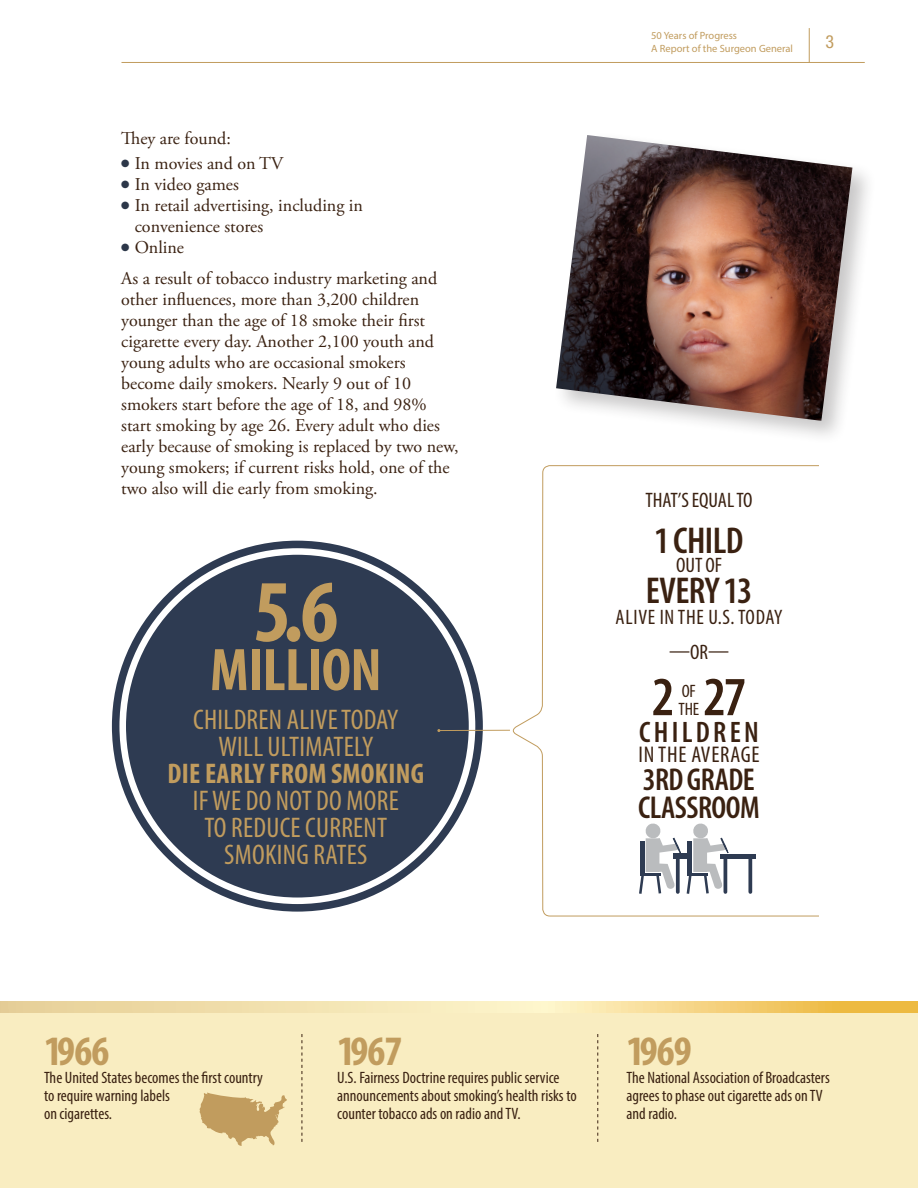
<style>
.page{position:relative;width:918px;height:1188px;background:#fff}
.page>*{position:absolute;margin:0;border:0;box-sizing:border-box;transform-origin:0 0}
.t1{font:700 condensed 88.95px "Myriad Pro";color:#c19c5e}
.t2{font:700 condensed 60.6px "Myriad Pro";letter-spacing:-.01em;color:#c19c5e}
.t3{font:600 condensed 55.5px "Myriad Pro";color:#3a2111}
.t4{font:700 condensed 42px "Myriad Pro";letter-spacing:-.02em;color:#c19c5e}
.t5{font:600 condensed 37.5px "Myriad Pro";letter-spacing:-.015em;color:#3a2111}
.t6{font:600 condensed 31.8px/27.8px "Myriad Pro";letter-spacing:-.015em;color:#3a2111}
.t7{font:600 condensed 29.7px "Myriad Pro";letter-spacing:.11em;color:#3a2111}
.t8{font:condensed 28.5px/27px "Myriad Pro";letter-spacing:.01em;color:#c19c5e;text-align:center}
.t9{font:condensed 22.8px "Myriad Pro";letter-spacing:.035em;color:#3a2111}
.t10{font:condensed 21px/35px "Myriad Pro";letter-spacing:.035em;color:#3a2111;text-align:center}
.t11{font:condensed 21px "Myriad Pro";color:#3a2111}
.Lbody{font:18px/21px "Adobe Garamond Pro";color:#3a2111}
.t12{font:condensed 18px/18px "Myriad Pro";color:#3a2111}
.t13{font:condensed 18px "Helvetica Neue LT Pro";color:#c19c5e}
.t14{font:condensed 16.5px/18px "Myriad Pro";color:#3a2111}
.t15{font:10.5px/12.6px "Myriad Pro";color:#c19c5e}
.t16{font:10.5px/21px "Zapf Dingbats ITC";color:#2c3749;text-align:justify}
.s1{font-weight:700}
</style>
<div class="page">
<hr style="left:809px;top:28px;width:1px;height:35px;background:#c19c5e">
<hr style="left:122px;top:62px;width:743px;height:1px;background:#c19c5e">
<div style="left:0;top:1001px;width:918px;height:187px;background:#f9edc1"></div>
<svg style="left:0;top:1001px;width:918px;height:11px"></svg>
<svg style="left:597px;top:1034px;width:1px;height:108px"></svg>
<svg style="left:302px;top:1034px;width:1px;height:108px"></svg>
<svg style="left:199px;top:1092px;width:88px;height:54px"></svg>
<div style="left:552px;top:131px;width:325px;height:315px;background:#231f20;opacity:.25"></div>
<img style="left:556px;top:135px;width:296px;height:286px">
<svg style="left:513px;top:152px;width:307px;height:765px"></svg>
<div style="left:126px;top:555px;width:343px;height:343px;background:#2e3b52;border-radius:50%"></div>
<hr style="left:439px;top:730px;width:71px;height:1px;background:#c19c5e">
<div style="left:646px;top:838px;width:13px;height:34px;background:#babcbe"></div>
<svg style="left:645px;top:823px;width:36px;height:31px"></svg>
<svg style="left:639px;top:863px;width:36px;height:31px"></svg>
<hr style="left:640px;top:841px;width:4px;height:34px;background:#2e3b52">
<hr style="left:640px;top:873px;width:21px;height:3px;background:#2e3b52">
<div style="left:673px;top:854px;width:18px;height:5px;background:#2e3b52"></div>
<svg style="left:676px;top:859px;width:4px;height:33px"></svg>
<div style="left:693px;top:838px;width:14px;height:34px;background:#babcbe"></div>
<svg style="left:692px;top:823px;width:37px;height:31px"></svg>
<svg style="left:687px;top:863px;width:36px;height:31px"></svg>
<hr style="left:688px;top:841px;width:4px;height:34px;background:#2e3b52">
<hr style="left:688px;top:873px;width:20px;height:3px;background:#2e3b52">
<hr style="left:721px;top:854px;width:35px;height:4px;background:#2e3b52">
<hr style="left:724px;top:857px;width:3px;height:35px;background:#2e3b52">
<svg style="left:748px;top:858px;width:4px;height:34px"></svg>
<p class="Lbody" style="left:121px;top:128px;width:111px">They are found:</p>
<p class="t16" style="left:121px;top:153px;width:10px">● ● ●</p>
<p class="t16" style="left:121px;top:237px;width:10px">●</p>
<p class="Lbody" style="left:135px;top:154px;width:150px">In movies and on TV</p>
<p class="Lbody" style="left:135px;top:175px;width:106px">In video games</p>
<p class="Lbody" style="left:135px;top:196px;width:230px">In retail advertising, including in convenience stores</p>
<p class="Lbody" style="left:135px;top:238px;width:51px">Online</p>
<p class="Lbody" style="left:121px;top:268px;width:339px">As a result of tobacco industry marketing and other influences, more than 3,200 children younger than the age of 18 smoke their first cigarette every day. Another 2,100 youth and young adults who are occasional smokers become daily smokers. Nearly 9 out of 10 smokers start before the age of 18, and 98% start smoking by age 26. Every adult who dies early because of smoking is replaced by two new, young smokers; if current risks hold, one of the two also will die early from smoking.</p>
<p class="t1" style="left:253px;top:556px;width:86px">5.6</p>
<p class="t2" style="left:210px;top:632px;width:173px">MILLION</p>
<p class="t8" style="left:168px;top:705px;width:258px">CHILDREN ALIVE TODAY<br>WILL ULTIMATELY<br><span class="s1">DIE EARLY FROM SMOKING<br></span>IF WE DO NOT DO MORE<br>TO REDUCE CURRENT<br>SMOKING RATES</p>
<p class="t15" style="left:651px;top:29px;width:143px">50 Years of Progress<br>A Report of the Surgeon General</p>
<p class="t13" style="left:825px;top:31px;width:10px">3</p>
<p class="t11" style="left:645px;top:487px;width:109px">THAT’S EQUAL TO</p>
<p class="t5" style="left:654px;top:517px;width:91px">1 CHILD</p>
<p class="t11" style="left:676px;top:553px;width:47px">OUT OF</p>
<p class="t5" style="left:646px;top:567px;width:108px">EVERY 13</p>
<p class="t10" style="left:616px;top:599px;width:168px">ALIVE IN THE U.S. TODAY —OR—</p>
<p class="t3" style="left:652px;top:663px;width:96px">2 27</p>
<p class="t7" style="left:639px;top:714px;width:121px">CHILDREN</p>
<p class="t9" style="left:638px;top:741px;width:123px">IN THE AVERAGE</p>
<p class="t6" style="left:638px;top:765px;width:123px">3RD GRADE<br>CLASSROOM</p>
<p class="t12" style="left:678px;top:682px;width:22px">OF<br>THE</p>
<h2 class="t4" style="left:44px;top:1025px;width:67px">1966</h2>
<p class="t14" style="left:44px;top:1069px;width:220px">The United States becomes the first country to require warning labels<br>on cigarettes.</p>
<h2 class="t4" style="left:337px;top:1025px;width:67px">1967</h2>
<p class="t14" style="left:337px;top:1069px;width:241px">U.S. Fairness Doctrine requires public service announcements about smoking’s health risks to counter tobacco ads on radio and TV.</p>
<h2 class="t4" style="left:626px;top:1025px;width:67px">1969</h2>
<p class="t14" style="left:626px;top:1069px;width:205px">The National Association of Broadcasters agrees to phase out cigarette ads on TV and radio.</p>
</div>
